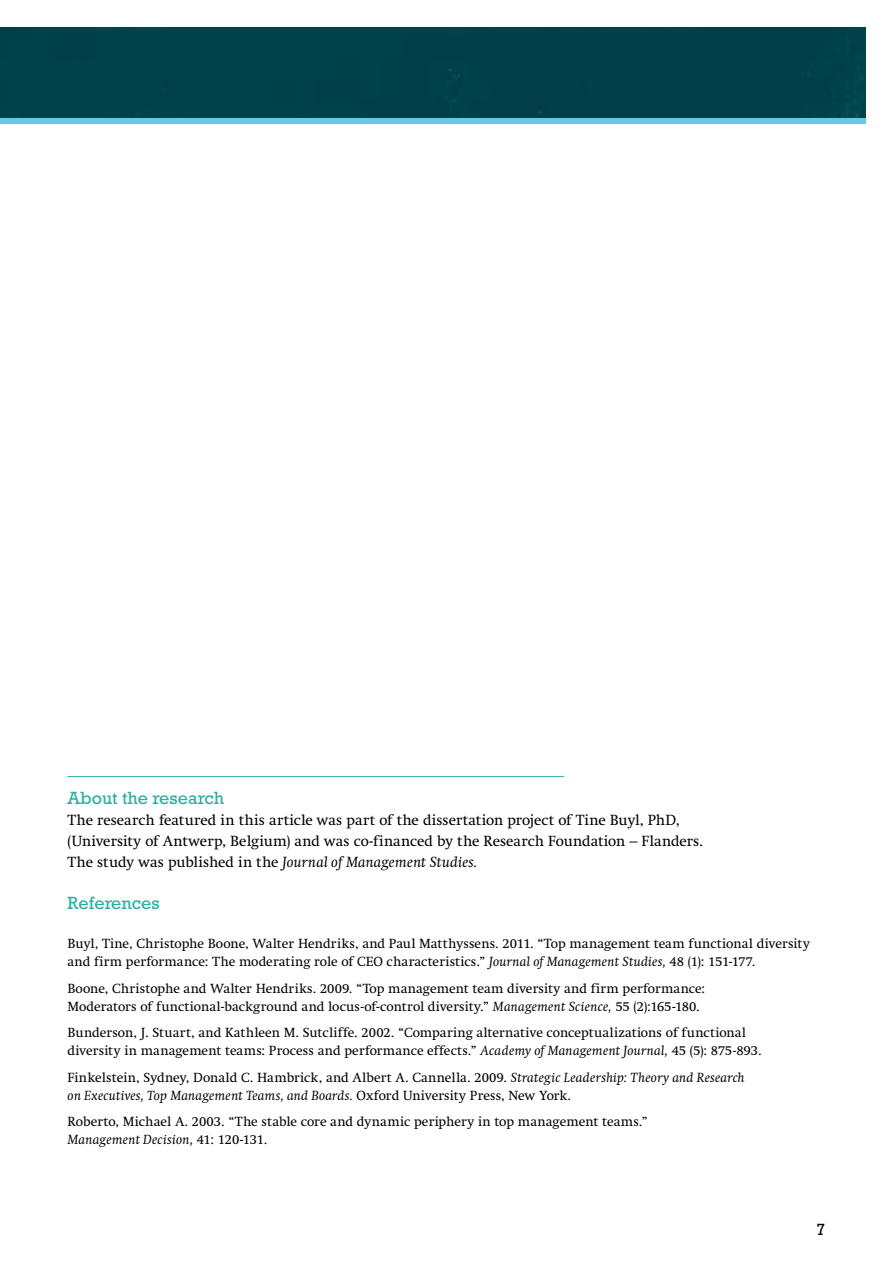
<style>
.page{position:relative;width:893px;height:1263px;background:#fff}
.page>*{position:absolute;margin:0;border:0;box-sizing:border-box;transform-origin:0 0}
.t1{font:18px "Rockwell Std";color:#2cafa4}
.t2{font:16.5px "Rockwell Std";color:#000}
.t3{font:15px/21px "Swift LT Std";color:#000}
.t4{font:13.5px/18px "Swift LT Std";letter-spacing:.005em;color:#000}
.s1{font-style:italic}
</style>
<div class="page">
<img style="left:0;top:123px;width:866px;height:1px">
<div style="left:0;top:27px;width:866px;height:91px;background:#00404a"></div>
<div style="left:0;top:118px;width:866px;height:5px;background:#62cae3"></div>
<hr style="left:67px;top:776px;width:497px;height:1px;background:#2cafa4">
<h1 class="t1" style="left:68px;top:788px;width:158px">About the research</h1>
<p class="t3" style="left:68px;top:810px;width:637px">The research featured in this article was part of the dissertation project of Tine Buyl, PhD, (University of Antwerp, Belgium) and was co-financed by the Research Foundation – Flanders.<br>The study was published in the <span class="s1">Journal of Management Studies.</span></p>
<h1 class="t1" style="left:68px;top:893px;width:94px">References</h1>
<p class="t4" style="left:68px;top:935px;width:744px">Buyl, Tine, Christophe Boone, Walter Hendriks, and Paul Matthyssens. 2011. “Top management team functional diversity and firm performance: The moderating role of CEO characteristics.” <span class="s1">Journal of Management Studies,</span> 48 (1): 151-177.</p>
<p class="t4" style="left:68px;top:979px;width:639px">Boone, Christophe and Walter Hendriks. 2009. “Top management team diversity and firm performance:<br>Moderators of functional-background and locus-of-control diversity.” <span class="s1">Management Science,</span> 55 (2):165-180.</p>
<p class="t4" style="left:68px;top:1024px;width:696px">Bunderson, J. Stuart, and Kathleen M. Sutcliffe. 2002. “Comparing alternative conceptualizations of functional diversity in management teams: Process and performance effects.” <span class="s1">Academy of Management Journal,</span> 45 (5): 875-893.</p>
<p class="t4" style="left:68px;top:1068px;width:679px">Finkelstein, Sydney, Donald C. Hambrick, and Albert A. Cannella. 2009. <span class="s1">Strategic Leadership: Theory and Research on Executives, Top Management Teams, and Boards.</span> Oxford University Press, New York.</p>
<p class="t4" style="left:68px;top:1113px;width:582px">Roberto, Michael A. 2003. “The stable core and dynamic periphery in top management teams.”<br><span class="s1">Management Decision,</span> 41: 120-131.</p>
<p class="t2" style="left:816px;top:1220px;width:10px">7</p>
</div>
